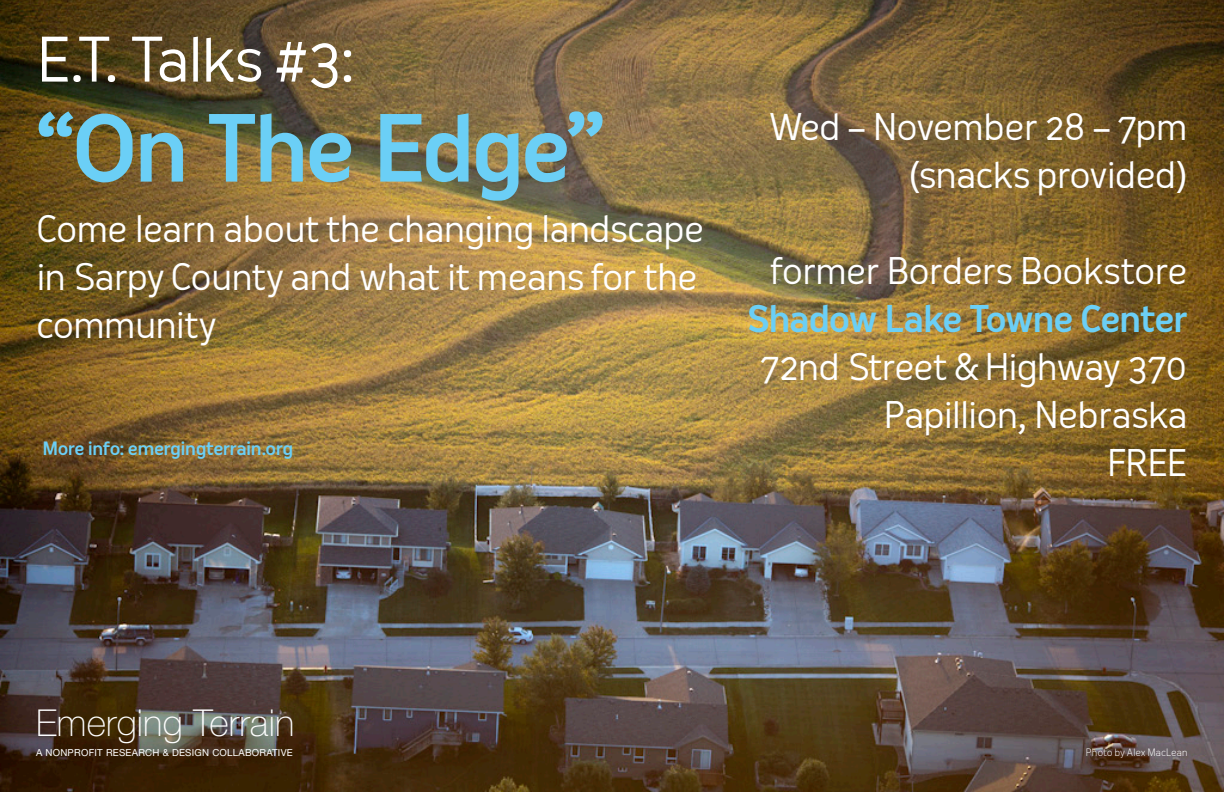
<style>
.page{position:relative;width:1224px;height:792px;background:#fff}
.page>*{position:absolute;margin:0;border:0;box-sizing:border-box;transform-origin:0 0}
.t1{font:500 90px "Oceania";letter-spacing:-.055em;color:#6bcff6}
.t2{font:60px "Oceania";letter-spacing:-.055em;color:#fff}
.t3{font:100 37.1px "Helvetica Neue LT Std";letter-spacing:.005em;color:#fff}
.t4{font:36px/48px "Oceania";letter-spacing:-.04em;color:#fff}
.t5{font:500 36px "Oceania";letter-spacing:-.045em;color:#6bcff6}
.t6{font:500 18px "Oceania";letter-spacing:-.035em;color:#6bcff6}
.t7{font:300 10px "Oceania";letter-spacing:-.025em;color:#fff}
.t8{font:9.7px "Helvetica Neue LT Std";letter-spacing:.025em;color:#fff}
</style>
<div class="page">
<img style="left:0;top:0;width:1224px;height:792px">
<p class="t2" style="left:36px;top:24px;width:321px">E.T. Talks #3:</p>
<p class="t1" style="left:36px;top:95px;width:571px">“On The Edge”</p>
<p class="t4" style="left:36px;top:204px;width:670px">Come learn about the changing landscape in Sarpy County and what it means for the community</p>
<p class="t6" style="left:43px;top:438px;width:252px">More info: emergingterrain.org</p>
<p class="t4" style="left:770px;top:103px;width:420px">Wed – November 28 – 7pm</p>
<p class="t4" style="left:909px;top:151px;width:281px">(snacks provided)</p>
<p class="t4" style="left:770px;top:247px;width:419px">former Borders Bookstore</p>
<p class="t5" style="left:747px;top:298px;width:443px">Shadow Lake Towne Center</p>
<p class="t4" style="left:760px;top:343px;width:430px">72nd Street &amp; Highway 370</p>
<p class="t4" style="left:883px;top:391px;width:306px">Papillion, Nebraska</p>
<p class="t4" style="left:1107px;top:439px;width:83px">FREE</p>
<p class="t3" style="left:36px;top:702px;width:260px">Emerging Terrain</p>
<p class="t8" style="left:36px;top:747px;width:258px">A NONPROFIT RESEARCH &amp; DESIGN COLLABORATIVE</p>
<p class="t7" style="left:1085px;top:746px;width:104px">Photo by Alex MacLean</p>
</div>
